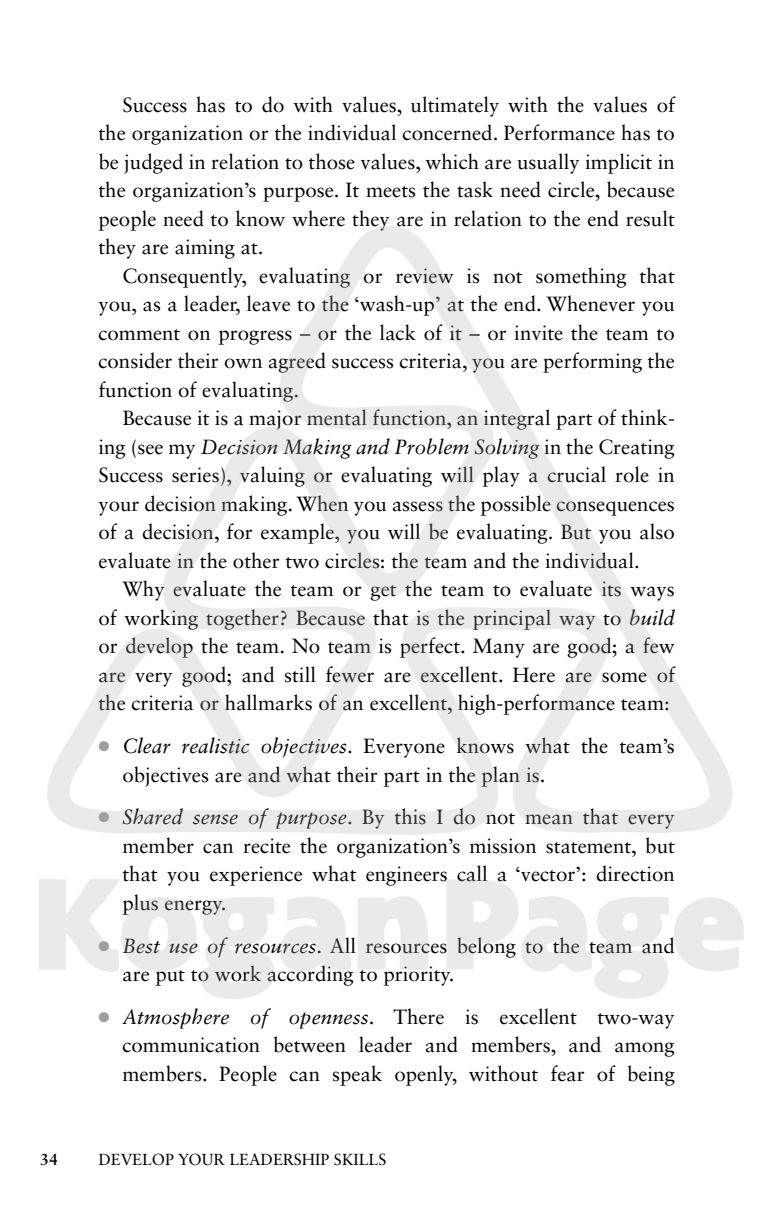
<style>
.page{position:relative;width:783px;height:1225px;background:#fff}
.page>*{position:absolute;margin:0;border:0;box-sizing:border-box;transform-origin:0 0}
.t1{font:20.4px/28.4px "Sabon LT Std";color:#000;text-align:justify}
.t2{font:16px "Sabon LT Std";color:#000}
.t3{font:700 16px "Sabon LT Std";color:#000}
.s1{font-style:italic}
.s2{color:#9c9d9d}
</style>
<div class="page">
<img style="left:39px;top:227px;width:704px;height:771px">
<p class="t1" style="left:98px;top:90px;width:578px;text-indent:24px">Success has to do with values, ultimately with the values of the organization or the individual concerned. Performance has to be judged in relation to those values, which are usually implicit in the organization’s purpose. It meets the task need circle, because people need to know where they are in relation to the end result they are aiming at.</p>
<p class="t1" style="left:98px;top:261px;width:578px;text-indent:24px">Consequently, evaluating or review is not something that you, as a leader, leave to the ‘wash-up’ at the end. Whenever you comment on progress – or the lack of it – or invite the team to consider their own agreed success criteria, you are performing the function of evaluating.</p>
<p class="t1" style="left:98px;top:404px;width:577px;text-indent:24px">Because it is a major mental function, an integral part of think&shy;ing (see my <span class="s1">Decision Making and Problem Solving</span> in the Creating Success series), valuing or evaluating will play a crucial role in your decision making. When you assess the possible consequences of a decision, for example, you will be evaluating. But you also evaluate in the other two circles: the team and the individual.</p>
<p class="t1" style="left:98px;top:575px;width:578px;text-indent:24px">Why evaluate the team or get the team to evaluate its ways of working together? Because that is the principal way to <span class="s1">build </span>or develop the team. No team is perfect. Many are good; a few are very good; and still fewer are excellent. Here are some of the criteria or hallmarks of an excellent, high-performance team:</p>
<p class="t1" style="left:122px;top:731px;width:553px;text-indent:-24px"><span class="s2">●</span> <span class="s1">Clear realistic objectives</span>. Everyone knows what the team’s objectives are and what their part in the plan is.</p>
<p class="t1" style="left:122px;top:803px;width:554px;text-indent:-24px"><span class="s2">●</span> <span class="s1">Shared sense of purpose</span>. By this I do not mean that every member can recite the organization’s mission statement, but that you experience what engineers call a ‘vector’: direction plus energy.</p>
<p class="t1" style="left:122px;top:931px;width:553px;text-indent:-24px"><span class="s2">●</span> <span class="s1">Best use of resources</span>. All resources belong to the team and are put to work according to priority.</p>
<p class="t1" style="left:122px;top:1002px;width:554px;text-indent:-24px"><span class="s2">●</span> <span class="s1">Atmosphere of openness</span>. There is excellent two-way communication between leader and members, and among members. People can speak openly, without fear of being</p>
<p class="t3" style="left:40px;top:1149px;width:19px">34</p>
<p class="t2" style="left:98px;top:1149px;width:45px">Develop</p>
<p class="t2" style="left:178px;top:1149px;width:24px">Your</p>
<p class="t2" style="left:229px;top:1149px;width:21px">Leadership</p>
<p class="t2" style="left:334px;top:1149px;width:18px">Skills</p>
</div>
